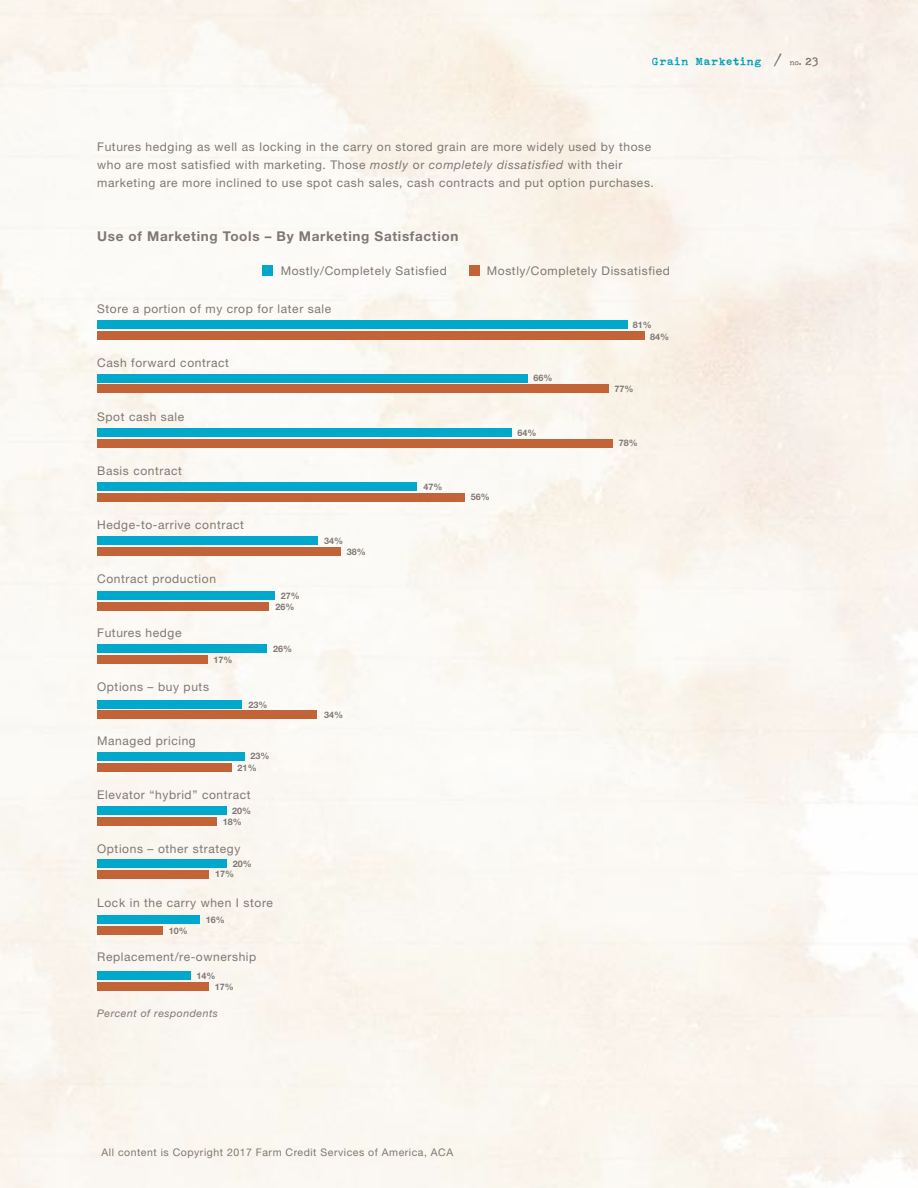
<style>
.page{position:relative;width:918px;height:1188px;background:#fff}
.page>*{position:absolute;margin:0;border:0;box-sizing:border-box;transform-origin:0 0}
.t1{font:700 13.5px "Helvetica Neue LT Std";letter-spacing:.05em;color:#7f7773}
.t2{font:12px/18px "Helvetica Neue LT Std";letter-spacing:.05em;color:#7f7773}
.t3{font:10.5px "Helvetica Neue LT Std";letter-spacing:.05em;color:#7f7773}
.t4{font:800 10.5px "Smithy XY Very";letter-spacing:.11em;color:#00a8cb}
.t5{font:italic 10.5px "Helvetica Neue LT Std";letter-spacing:.05em;color:#7f7773}
.t6{font:700 9px/11.4px "Helvetica Neue LT Std";color:#7f7773}
.s1{font-family:"Smithy XT";font-size:12px;color:#7f7773}
.s2{font-family:"Smithy XT";font-size:7.5px;color:#7f7773}
.s3{font-family:"Smithy XT";color:#7f7773}
.s4{font-style:italic}
</style>
<div class="page">
<img style="left:0;top:0;width:918px;height:1188px">
<div style="left:97px;top:320px;width:531px;height:9px;background:#00a8cb"></div>
<div style="left:97px;top:331px;width:547px;height:8px;background:#c26437"></div>
<div style="left:97px;top:429px;width:415px;height:8px;background:#00a8cb"></div>
<div style="left:97px;top:439px;width:515px;height:8px;background:#c26437"></div>
<div style="left:97px;top:374px;width:431px;height:8px;background:#00a8cb"></div>
<div style="left:97px;top:385px;width:511px;height:8px;background:#c26437"></div>
<div style="left:97px;top:483px;width:320px;height:8px;background:#00a8cb"></div>
<div style="left:97px;top:493px;width:368px;height:9px;background:#c26437"></div>
<div style="left:97px;top:537px;width:221px;height:8px;background:#00a8cb"></div>
<div style="left:97px;top:547px;width:244px;height:9px;background:#c26437"></div>
<div style="left:97px;top:700px;width:145px;height:8px;background:#00a8cb"></div>
<div style="left:97px;top:711px;width:220px;height:8px;background:#c26437"></div>
<div style="left:97px;top:592px;width:178px;height:8px;background:#00a8cb"></div>
<div style="left:97px;top:602px;width:172px;height:9px;background:#c26437"></div>
<div style="left:97px;top:752px;width:148px;height:9px;background:#00a8cb"></div>
<div style="left:97px;top:763px;width:135px;height:8px;background:#c26437"></div>
<div style="left:97px;top:806px;width:130px;height:9px;background:#00a8cb"></div>
<div style="left:97px;top:817px;width:119px;height:8px;background:#c26437"></div>
<div style="left:97px;top:645px;width:170px;height:8px;background:#00a8cb"></div>
<div style="left:97px;top:655px;width:110px;height:9px;background:#c26437"></div>
<div style="left:97px;top:860px;width:130px;height:8px;background:#00a8cb"></div>
<div style="left:97px;top:870px;width:112px;height:9px;background:#c26437"></div>
<div style="left:97px;top:972px;width:94px;height:8px;background:#00a8cb"></div>
<div style="left:97px;top:982px;width:112px;height:8px;background:#c26437"></div>
<div style="left:97px;top:916px;width:103px;height:8px;background:#00a8cb"></div>
<div style="left:97px;top:926px;width:65px;height:8px;background:#c26437"></div>
<div style="left:263px;top:266px;width:10px;height:10px;background:#00a8cb"></div>
<div style="left:469px;top:266px;width:10px;height:10px;background:#c26437"></div>
<p class="t4" style="left:652px;top:55px;width:167px">Grain Marketing <span class="s1">/</span> <span class="s2">no.</span> <span class="s3">23</span></p>
<p class="t2" style="left:97px;top:138px;width:558px">Futures hedging as well as locking in the carry on stored grain are more widely used by those who are most satisfied with marketing. Those <span class="s4">mostly</span> or <span class="s4">completely dissatisfied</span> with their marketing are more inclined to use spot cash sales, cash contracts and put option purchases.</p>
<p class="t1" style="left:97px;top:228px;width:363px">Use of Marketing Tools – By Marketing Satisfaction</p>
<p class="t2" style="left:281px;top:261px;width:168px">Mostly/Completely Satisfied</p>
<p class="t2" style="left:487px;top:261px;width:185px">Mostly/Completely Dissatisfied</p>
<p class="t2" style="left:97px;top:300px;width:236px">Store a portion of my crop for later sale</p>
<p class="t2" style="left:97px;top:354px;width:133px">Cash forward contract</p>
<p class="t2" style="left:97px;top:408px;width:89px">Spot cash sale</p>
<p class="t2" style="left:97px;top:462px;width:86px">Basis contract</p>
<p class="t2" style="left:97px;top:516px;width:148px">Hedge-to-arrive contract</p>
<p class="t2" style="left:97px;top:570px;width:120px">Contract production</p>
<p class="t2" style="left:97px;top:624px;width:86px">Futures hedge</p>
<p class="t6" style="left:214px;top:654px;width:21px">17%</p>
<p class="t2" style="left:97px;top:678px;width:113px">Options – buy puts</p>
<p class="t2" style="left:97px;top:732px;width:100px">Managed pricing</p>
<p class="t6" style="left:275px;top:590px;width:26px;text-indent:5px">27%<br>26%</p>
<p class="t6" style="left:273px;top:643px;width:21px">26%</p>
<p class="t6" style="left:248px;top:699px;width:21px">23%</p>
<p class="t6" style="left:238px;top:750px;width:33px;text-indent:13px">23%<br>21%</p>
<p class="t6" style="left:223px;top:805px;width:30px;text-indent:9px">20%<br>18%</p>
<p class="t2" style="left:97px;top:786px;width:155px">Elevator “hybrid” contract</p>
<p class="t2" style="left:97px;top:840px;width:145px">Options – other strategy</p>
<p class="t6" style="left:215px;top:859px;width:38px;line-height:10.2px;text-indent:18px">20%<br>17%</p>
<p class="t2" style="left:97px;top:894px;width:177px">Lock in the carry when I store</p>
<p class="t6" style="left:169px;top:924px;width:21px">10%</p>
<p class="t6" style="left:206px;top:914px;width:21px">16%</p>
<p class="t2" style="left:97px;top:948px;width:161px">Replacement/re-ownership</p>
<p class="t6" style="left:215px;top:970px;width:21px;text-indent:-18px">14%<br>17%</p>
<p class="t5" style="left:97px;top:1007px;width:122px">Percent of respondents</p>
<p class="t6" style="left:324px;top:535px;width:21px">34%</p>
<p class="t6" style="left:347px;top:546px;width:21px">38%</p>
<p class="t6" style="left:324px;top:709px;width:21px">34%</p>
<p class="t6" style="left:423px;top:481px;width:21px">47%</p>
<p class="t6" style="left:471px;top:491px;width:21px">56%</p>
<p class="t6" style="left:534px;top:372px;width:21px">66%</p>
<p class="t6" style="left:517px;top:427px;width:21px">64%</p>
<p class="t3" style="left:102px;top:1146px;width:353px">All content is Copyright 2017 Farm Credit Services of America, ACA</p>
<p class="t6" style="left:650px;top:318px;width:21px;line-height:12px;text-indent:-17px">81%<br>84%</p>
<p class="t6" style="left:615px;top:383px;width:21px">77%</p>
<p class="t6" style="left:619px;top:437px;width:21px">78%</p>
</div>
